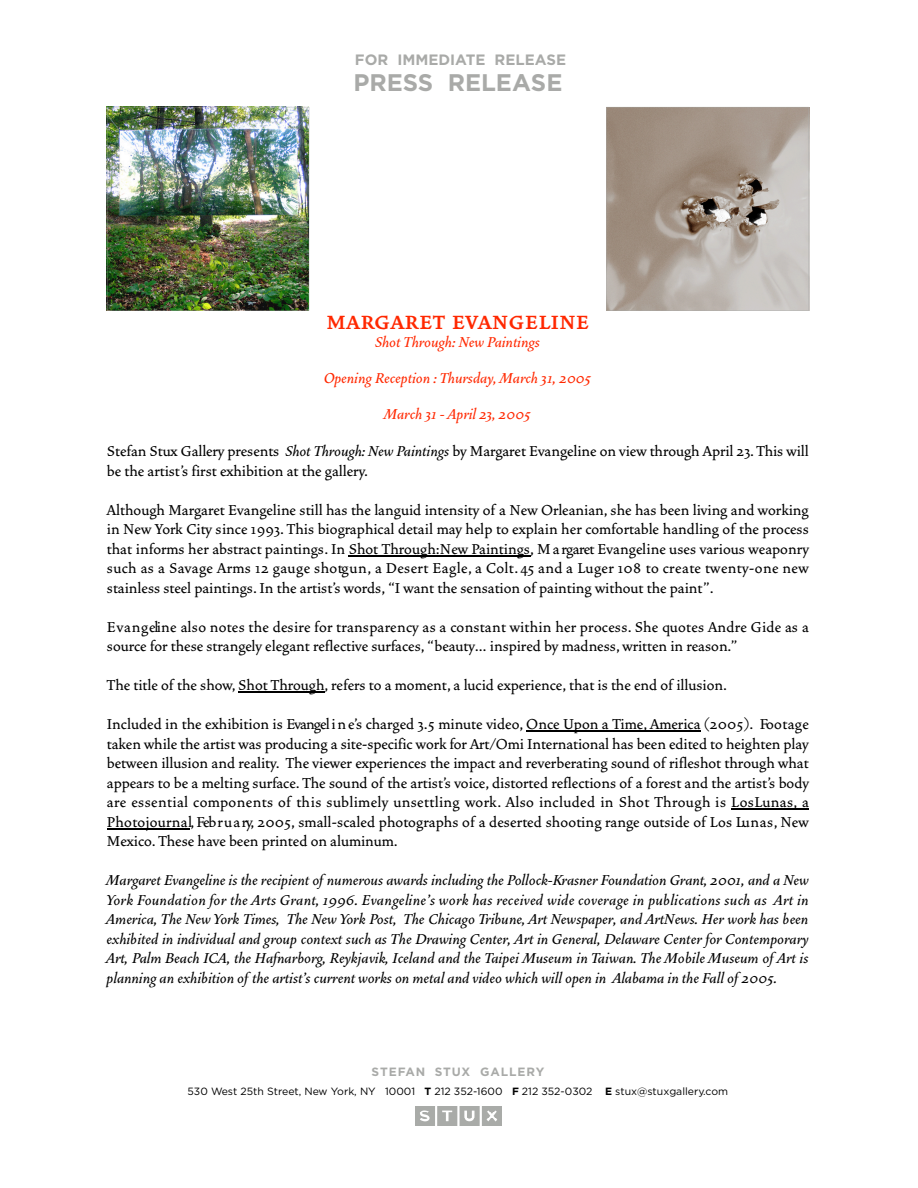
<style>
.page{position:relative;width:918px;height:1188px;background:#fff}
.page>*{position:absolute;margin:0;border:0;box-sizing:border-box;transform-origin:0 0}
.t1{font:700 24px "Vendetta";color:#ff2800}
.t2{font:700 24px "Gotham";color:#a9aaa8}
.t3{font:500 18px/19.5px "Vendetta";color:#000}
.t4{font:italic 500 18px/19.5px "Vendetta";color:#000;text-align:justify}
.t5{font:italic 500 18px/36px "Vendetta";color:#ff2800;text-align:center}
.t6{font:700 15px "Gotham";color:#a9aaa8}
.t7{font:700 12px "Gotham";letter-spacing:.055em;color:#a9aaa8}
.t8{font:10.5px "Gotham";color:#000}
.s1{font-style:italic}
.s2{font-weight:700}
</style>
<div class="page">
<hr style="left:349px;top:555px;width:131px;height:1px;background:#000">
<hr style="left:479px;top:555px;width:51px;height:1px;background:#000">
<hr style="left:238px;top:692px;width:87px;height:1px;background:#000">
<hr style="left:526px;top:731px;width:95px;height:1px;background:#000">
<svg style="left:621px;top:731px;width:29px;height:1px"></svg>
<hr style="left:650px;top:731px;width:51px;height:1px;background:#000">
<svg style="left:731px;top:809px;width:31px;height:1px"></svg>
<hr style="left:762px;top:809px;width:36px;height:1px;background:#000">
<hr style="left:107px;top:828px;width:82px;height:1px;background:#000">
<img style="left:415px;top:1107px;width:86px;height:19px">
<img style="left:107px;top:107px;width:202px;height:204px">
<svg style="left:606px;top:107px;width:203px;height:204px;background:#aca197"></svg>
<p class="t6" style="left:355px;top:53px;width:213px">FOR IMMEDIATE RELEASE</p>
<h1 class="t2" style="left:354px;top:72px;width:210px">PRESS RELEASE</h1>
<h1 class="t1" style="left:327px;top:311px;width:263px">M A RG A R E T E VA N G E L I N E</h1>
<p class="t5" style="left:324px;top:324px;width:269px">Shot Through: New Paintings<br>Opening Reception : Thursday, March 31, 2005<br>March 31 - April 23, 2005</p>
<p class="t3" style="left:107px;top:442px;width:703px">Stefan Stux Gallery presents <span class="s1">Shot Through: New Paintings</span> by Margaret Evangeline on view through April 23. This will be the artist's first exhibition at the gallery.</p>
<p class="t3" style="left:107px;top:501px;width:703px;text-align:justify">Although Margaret Evangeline still has the languid intensity of a New Orleanian,she has been living and working in New Yo rk City since 1993. This biographical detail may help to explain her comfortable handling of the process that informs her abstract paintings. In Shot Through:New Pa in t in g s, M a rgaret Evangeline uses various weaponry such as a Savage Arms 12 gauge shotg u n , a Desert Eagle, a Co lt. 45 and a Luger 108 to create twenty-one new stainless steel paintings.In the artist's words,“I want the sensation of painting without the paint”.</p>
<p class="t3" style="left:107px;top:618px;width:703px">E v a n g eline also notes the desire for transparency as a constant within her process. She quotes Andre Gide as a source for these strangely elegant reflective surfaces,“beauty… inspired by madness,written in reason.”</p>
<p class="t3" style="left:107px;top:667px;width:704px;line-height:38.8px">The title of the show, Shot Through,refers to a moment,a lucid experience, that is the end of illusion.<br>Included in the exhibition is Evangel i n e's charged 3.5 minute video, Once Upon a Tim e , A m e r ic a (2 0 0 5 ) . Fo o t a g e</p>
<p class="t3" style="left:107px;top:735px;width:704px;text-align:justify">taken while the artist was producing a site-specific work for Art/Omi International has been edited to heighten play between illusion and reality. The viewer experiences the impact and reverberating sound of rifleshot through what appears to be a melting surface. The sound of the artist's voice, distorted reflections of a forest and the artist's body are essential components of this sublimely unsettling work. Also included in Shot Through is Lo s Lu n a s , a P h o t o jo u r n a l, Feb r u a ry, 2 0 0 5, small-scaled photographs of a deserted shooting range outside of Los Lu n a s , N e w Mexico. These have been printed on aluminum.</p>
<p class="t4" style="left:107px;top:871px;width:704px">Margaret Evangeline is the recipient of numerous awards including the Pollock-Krasner Foundation Grant, 2001, and a New York Foundation for the Arts Grant, 1996. Evangeline's work has received wide coverage in publications such as Art in America, The New York Times, The New York Post, The Chicago Tribune, Art Newspaper, and ArtNews. Her work has been exhibited in individual and group context such as The Drawing Center, Art in General, Delaware Center for Contemporary Art, Palm Beach ICA, the Hafnarborg, Reykjavik, Iceland and the Taipei Museum in Taiwan. The Mobile Museum of Art is planning an exhibition of the artist's current works on metal and video which will open in Alabama in the Fall of 2005.</p>
<p class="t7" style="left:372px;top:1066px;width:174px">ST E FA N ST UX G A L L E RY</p>
<p class="t8" style="left:188px;top:1087px;width:542px">530 West 25th Street, New York, NY 10001 <span class="s2">T</span> 212 352-1600 <span class="s2">F</span> 212 352-0302 <span class="s2">E</span> stux@stuxgallery.com</p>
</div>
